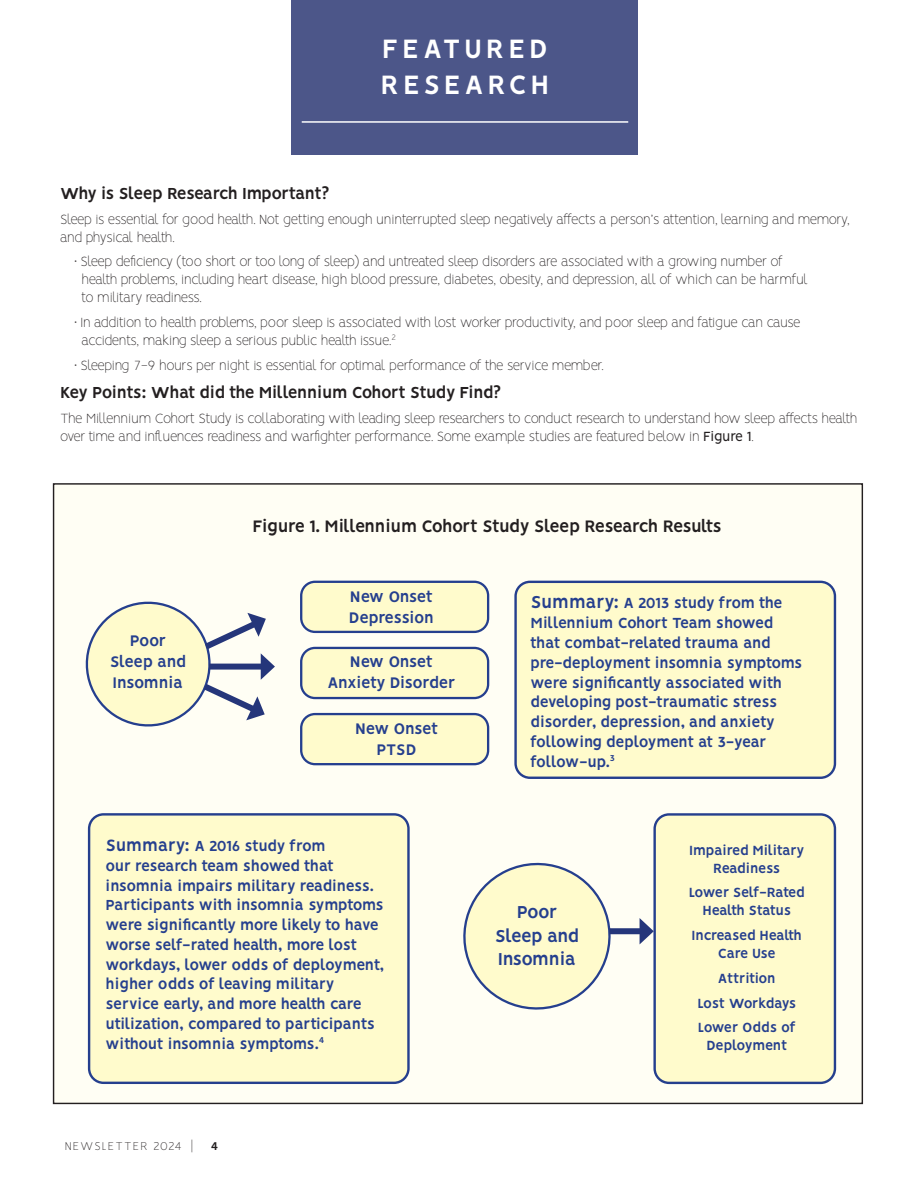
<style>
.page{position:relative;width:918px;height:1188px;background:#fff}
.page>*{position:absolute;margin:0;border:0;box-sizing:border-box;transform-origin:0 0}
.t1{font:700 30px/36px "Vision";letter-spacing:.12em;color:#fff}
.copy_black{font:700 19.5px/23.4px "Vision";letter-spacing:-.035em;color:#253f8e;text-align:center}
.copy_black-2{font:700 18.75px "Vision";letter-spacing:-.04em;color:#231f20}
.copy_black-3{font:700 18px "Vision";letter-spacing:-.04em;color:#231f20}
.copy_black-4{font:700 17.25px/20.9px "Vision";letter-spacing:-.03em;color:#253f8e;text-align:center}
.copy_black-5{font:700 16.5px/19.8px "Vision";letter-spacing:-.03em;color:#253f8e}
.copy_black-6{font:100 15px/18px "Vision";letter-spacing:-.04em;color:#231f20}
.copy_black-7{font:700 15px/18px "Vision";letter-spacing:-.03em;color:#253f8e;text-align:center}
.copy_black-8{font:700 15px "Vision";color:#253f8e}
.t2{font:100 12.75px "Vision";letter-spacing:.09em;color:#231f20}
.t3{font:700 12.75px "Vision";color:#231f20}
.s1{font-weight:400}
.s2{font-size:19.5px}
.s3{font-size:18.6px}
</style>
<div class="page">
<div style="left:53px;top:483px;width:810px;height:621px;background:#fffef4;border:1px solid #231f20"></div>
<div style="left:516px;top:582px;width:319px;height:196px;background:#fffbcc;border-radius:14px"></div>
<div style="left:514px;top:581px;width:322px;height:198px;border:2px solid #253f8e;border-radius:14px"></div>
<div style="left:89px;top:814px;width:319px;height:269px;background:#fffbcc;border-radius:14px"></div>
<div style="left:88px;top:813px;width:322px;height:271px;border:2px solid #253f8e;border-radius:14px"></div>
<svg style="left:85px;top:601px;width:190px;height:126px"></svg>
<svg style="left:463px;top:862px;width:157px;height:148px"></svg>
<div style="left:301px;top:582px;width:187px;height:50px;background:#fffbcc;border-radius:14px"></div>
<div style="left:300px;top:581px;width:189px;height:52px;border:2px solid #253f8e;border-radius:14px"></div>
<div style="left:301px;top:648px;width:187px;height:50px;background:#fffbcc;border-radius:14px"></div>
<div style="left:300px;top:647px;width:189px;height:52px;border:2px solid #253f8e;border-radius:14px"></div>
<div style="left:301px;top:714px;width:187px;height:50px;background:#fffbcc;border-radius:14px"></div>
<div style="left:300px;top:713px;width:189px;height:52px;border:2px solid #253f8e;border-radius:14px"></div>
<div style="left:655px;top:814px;width:180px;height:269px;background:#fffbcc;border-radius:14px"></div>
<div style="left:653px;top:813px;width:183px;height:271px;border:2px solid #253f8e;border-radius:14px"></div>
<div style="left:609px;top:928px;width:36px;height:6px;background:#25367a"></div>
<svg style="left:640px;top:918px;width:14px;height:26px"></svg>
<div style="left:292px;top:0;width:346px;height:155px;background:#4c5689"></div>
<hr style="left:302px;top:121px;width:326px;height:2px;background:#fff">
<p class="t1" style="left:381px;top:34px;width:170px">FEATURED<br>RESEARCH</p>
<p class="copy_black-3" style="left:60px;top:183px;width:271px">Why is Sleep Research Important?</p>
<p class="copy_black-6" style="left:60px;top:210px;width:791px">Sleep is essential for good health. Not getting enough uninterrupted sleep negatively affects a person’s attention, learning and memory, and physical health.</p>
<p class="copy_black-6" style="left:82px;top:252px;width:728px;text-indent:-7px">• Sleep deficiency (too short or too long of sleep) and untreated sleep disorders are associated with a growing number of health problems, including heart disease, high blood pressure, diabetes, obesity, and depression, all of which can be harmful to military readiness.</p>
<p class="copy_black-6" style="left:82px;top:313px;width:721px;text-indent:-7px">• In addition to health problems, poor sleep is associated with lost worker productivity, and poor sleep and fatigue can cause accidents, making sleep a serious public health issue.<sup>2</sup></p>
<p class="copy_black-6" style="left:74px;top:356px;width:531px">• Sleeping 7-9 hours per night is essential for optimal performance of the service member.</p>
<p class="copy_black-3" style="left:60px;top:382px;width:443px">Key Points: What did the Millennium Cohort Study Find?</p>
<p class="copy_black-6" style="left:60px;top:409px;width:799px">The Millennium Cohort Study is collaborating with leading sleep researchers to conduct research to understand how sleep affects health over time and influences readiness and warfighter performance. Some example studies are featured below in <span class="s1">Figure 1</span>.</p>
<p class="copy_black-4" style="left:110px;top:632px;width:78px">Poor<br>Sleep and<br>Insomnia</p>
<p class="copy_black-2" style="left:253px;top:516px;width:471px">Figure 1. Millennium Cohort Study Sleep Research Results</p>
<p class="copy_black-4" style="left:349px;top:588px;width:86px;text-align:left">New Onset<br>Depression</p>
<p class="copy_black-4" style="left:327px;top:653px;width:130px">New Onset<br>Anxiety Disorder</p>
<p class="copy_black-4" style="left:355px;top:720px;width:85px">New Onset</p>
<p class="copy_black-4" style="left:377px;top:741px;width:41px">PTSD</p>
<p class="copy_black-5" style="left:531px;top:595px;width:273px"><span class="s2">Summary:</span> A 2013 study from the<br>Millennium Cohort Team showed that combat-related trauma and pre-deployment insomnia symptoms were significantly associated with developing post-traumatic stress disorder, depression, and anxiety following deployment at 3-year follow-up.<sup>3</sup></p>
<p class="copy_black-5" style="left:106px;top:838px;width:280px"><span class="s3">Summary:</span> A 2016 study from<br>our research team showed that insomnia impairs military readiness.<br>Participants with insomnia symptoms were significantly more likely to have worse self-rated health, more lost workdays, lower odds of deployment, higher odds of leaving military service early, and more health care utilization, compared to participants without insomnia symptoms.<sup>4</sup></p>
<p class="t2" style="left:65px;top:1138px;width:129px">NEWSLETTER 2024 |</p>
<p class="t3" style="left:211px;top:1138px;width:9px">4</p>
<p class="copy_black" style="left:495px;top:902px;width:86px">Poor<br>Sleep and<br>Insomnia</p>
<p class="copy_black-7" style="left:689px;top:842px;width:117px">Impaired Military<br>Readiness</p>
<p class="copy_black-7" style="left:689px;top:885px;width:118px">Lower Self-Rated<br>Health Status</p>
<p class="copy_black-7" style="left:692px;top:928px;width:112px">Increased Health<br>Care Use</p>
<p class="copy_black-8" style="left:718px;top:969px;width:59px">Attrition</p>
<p class="copy_black-7" style="left:697px;top:995px;width:100px">Lost Workdays</p>
<p class="copy_black-7" style="left:698px;top:1020px;width:99px">Lower Odds of<br>Deployment</p>
</div>
